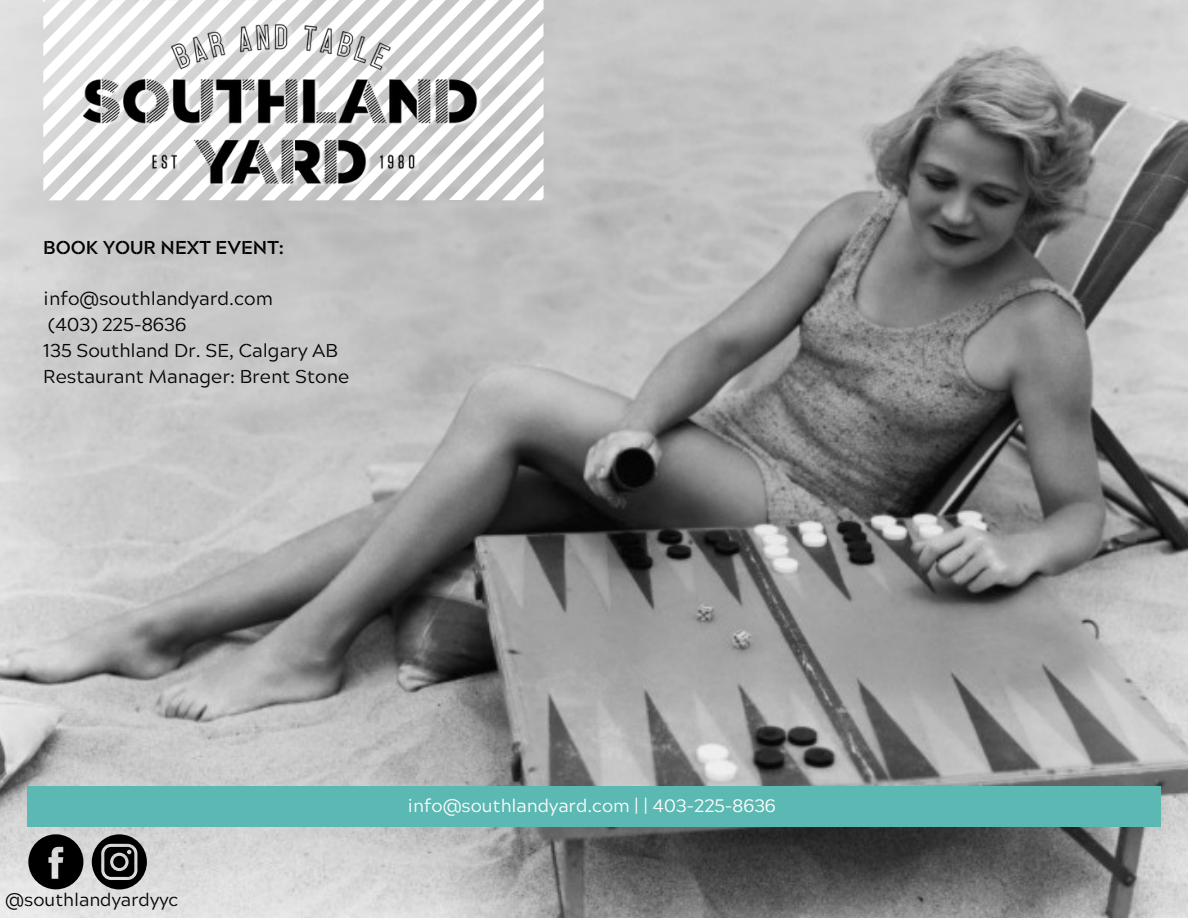
<style>
.page{position:relative;width:1188px;height:918px;background:#fff}
.page>*{position:absolute;margin:0;border:0;box-sizing:border-box;transform-origin:0 0}
.t1{font:18.6px/25.8px "Acherus Militant 1";color:#000}
.t2{font:700 18.6px "Acherus Militant 1";color:#000}
.t3{font:18px "Acherus Militant 1";color:#fff}
.t4{font:18px "Acherus Militant 1";color:#000}
</style>
<div class="page">
<img style="left:0;top:0;width:1188px;height:918px">
<div style="left:27px;top:786px;width:1134px;height:40px;background:#5cb8b2"></div>
<svg style="left:43px;top:0;width:501px;height:200px"></svg>
<img style="left:83px;top:22px;width:401px;height:167px">
<svg style="left:28px;top:834px;width:55px;height:55px;background:#434343"></svg>
<svg style="left:92px;top:834px;width:55px;height:55px;background:#545454"></svg>
<p class="t2" style="left:43px;top:240px;width:242px">BOOK YOUR NEXT EVENT:</p>
<p class="t1" style="left:43px;top:288px;width:231px">info@southlandyard.com</p>
<p class="t1" style="left:48px;top:314px;width:140px">(403) 225-8636</p>
<p class="t1" style="left:43px;top:339px;width:307px">135 Southland Dr. SE, Calgary AB<br>Restaurant Manager: Brent Stone</p>
<p class="t4" style="left:5px;top:893px;width:175px">@southlandyardyyc</p>
<h1 class="t3" style="left:408px;top:799px;width:370px">info@southlandyard.com | | 403-225-8636</h1>
</div>
